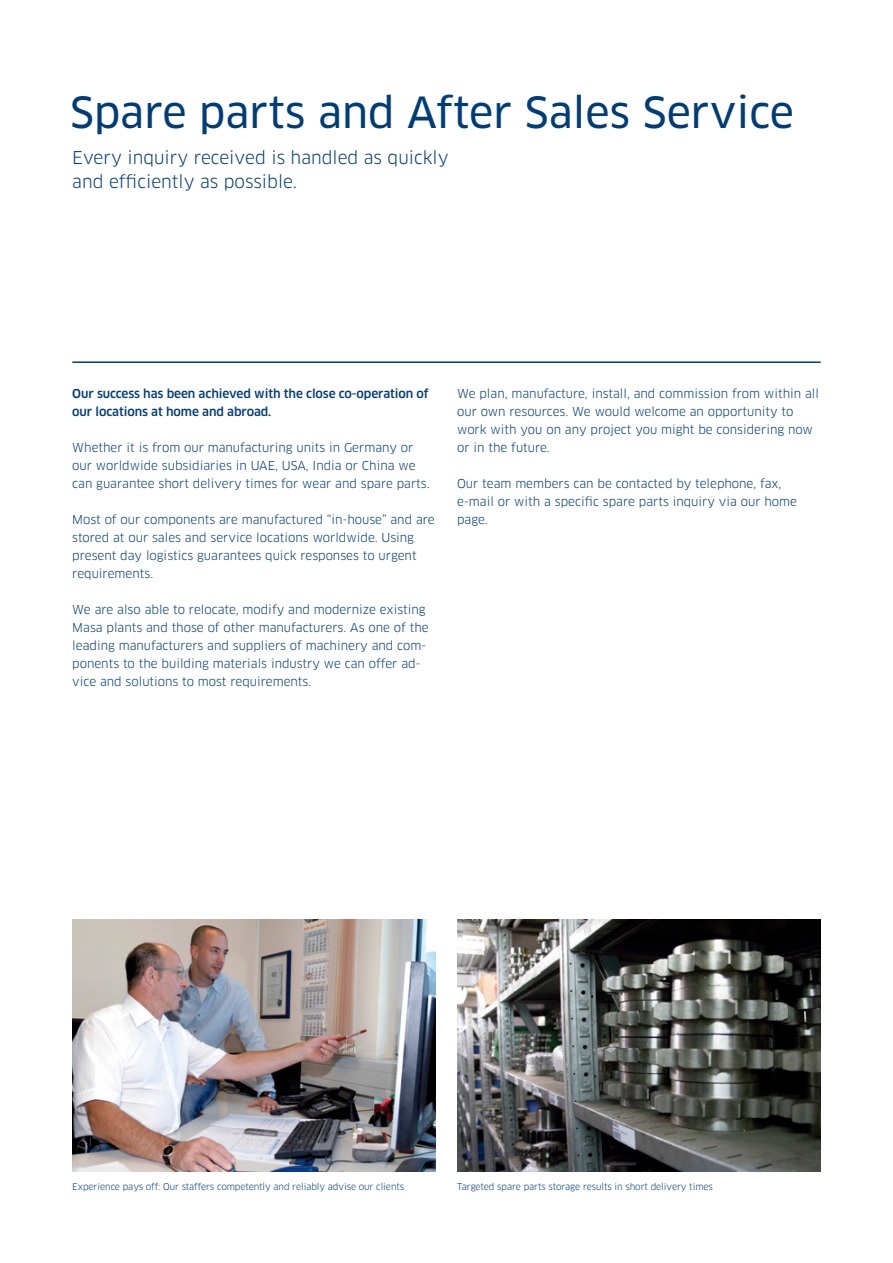
<style>
.page{position:relative;width:893px;height:1263px;background:#fff}
.page>*{position:absolute;margin:0;border:0;box-sizing:border-box;transform-origin:0 0}
.t1{font:42px "Clan Pro News";color:#003d78}
.t2{font:17.25px/24px "Clan Pro";color:#003d78}
.t3{font:12px/18px "Clan Pro";color:#003d78}
.t4{font:500 12px/18px "Clan Pro";letter-spacing:-.01em;color:#003d78}
.t5{font:9px "Clan Pro";letter-spacing:-.01em;color:#003d78}
</style>
<div class="page">
<hr style="left:72px;top:361px;width:749px;height:2px;background:#003d78">
<img style="left:72px;top:920px;width:364px;height:251px">
<img style="left:457px;top:920px;width:364px;height:251px">
<h1 class="t1" style="left:70px;top:87px;width:725px">Spare parts and After Sales Service</h1>
<h2 class="t2" style="left:72px;top:145px;width:378px">Every inquiry received is handled as quickly and efficiently as possible.</h2>
<p class="t4" style="left:72px;top:384px;width:358px">Our success has been achieved with the close co-operation of our locations at home and abroad.</p>
<p class="t3" style="left:72px;top:438px;width:359px">Whether it is from our manufacturing units in Germany or our worldwide subsidiaries in UAE, USA, India or China we can guarantee short delivery times for wear and spare parts.</p>
<p class="t3" style="left:72px;top:510px;width:364px">Most of our components are manufactured “in-house” and are stored at our sales and service locations worldwide. Using present day logistics guarantees quick responses to urgent requirements.</p>
<p class="t3" style="left:72px;top:600px;width:358px">We are also able to relocate, modify and modernize existing Masa plants and those of other manufacturers. As one of the leading manufacturers and suppliers of machinery and com&shy;ponents to the building materials industry we can offer ad&shy;vice and solutions to most requirements.</p>
<p class="t3" style="left:457px;top:384px;width:363px">We plan, manufacture, install, and commission from within all our own resources. We would welcome an opportunity to work with you on any project you might be considering now or in the future.</p>
<p class="t3" style="left:457px;top:474px;width:341px">Our team members can be contacted by telephone, fax, e-mail or with a specific spare parts inquiry via our home page.</p>
<p class="t5" style="left:72px;top:1181px;width:333px">Experience pays off: Our staffers competently and reliably advise our clients</p>
<p class="t5" style="left:457px;top:1181px;width:257px">Targeted spare parts storage results in short delivery times</p>
</div>
